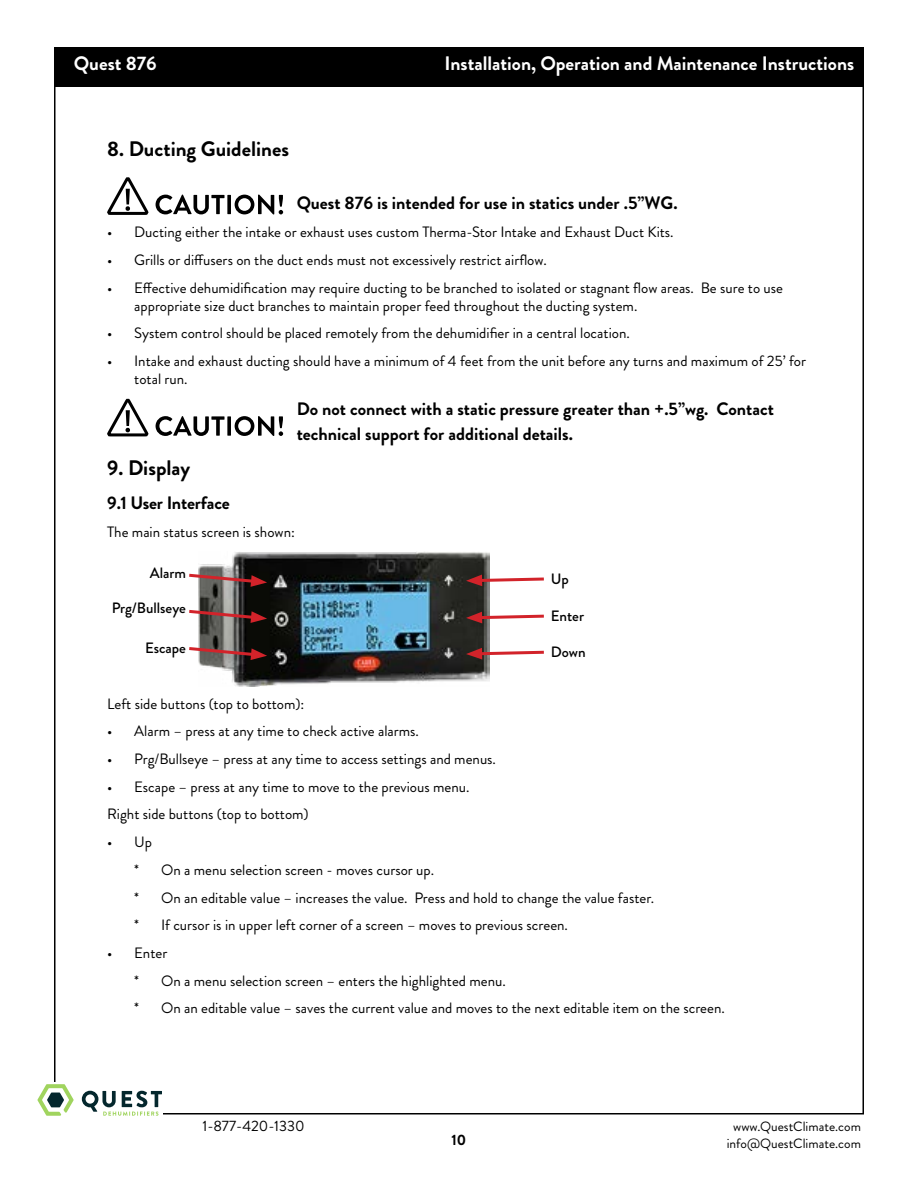
<style>
.page{position:relative;width:918px;height:1188px;background:#fff}
.page>*{position:absolute;margin:0;border:0;box-sizing:border-box;transform-origin:0 0}
.t1{font:700 21px "Brandon Grotesque";color:#000}
.t2{font:700 19.5px "Brandon Grotesque";color:#fff}
.t3{font:700 18px/25.2px "Brandon Grotesque";color:#000}
.t4{font:15px/27.8px "Brandon Grotesque";color:#000}
.t5{font:500 15px "Brandon Grotesque";color:#000}
.t6{font:700 15px "Brandon Grotesque";color:#000}
.t7{font:13.5px/16.2px "Brandon Grotesque";color:#000;text-align:center}
</style>
<div class="page">
<svg style="left:38px;top:1084px;width:36px;height:32px"></svg>
<svg style="left:82px;top:1091px;width:80px;height:25px"></svg>
<div style="left:54px;top:47px;width:810px;height:40px;background:#000"></div>
<svg style="left:156px;top:195px;width:127px;height:19px"></svg>
<svg style="left:107px;top:177px;width:42px;height:38px"></svg>
<svg style="left:156px;top:416px;width:127px;height:20px"></svg>
<svg style="left:107px;top:398px;width:42px;height:39px"></svg>
<img style="left:199px;top:552px;width:290px;height:134px">
<svg style="left:189px;top:572px;width:78px;height:15px"></svg>
<svg style="left:189px;top:608px;width:78px;height:15px"></svg>
<svg style="left:189px;top:645px;width:78px;height:15px"></svg>
<svg style="left:466px;top:648px;width:78px;height:12px"></svg>
<svg style="left:466px;top:612px;width:78px;height:11px"></svg>
<svg style="left:466px;top:575px;width:78px;height:11px"></svg>
<h2 class="t2" style="left:74px;top:50px;width:84px">Quest 876</h2>
<h2 class="t2" style="left:445px;top:50px;width:411px">Installation, Operation and Maintenance Instructions</h2>
<h1 class="t1" style="left:107px;top:135px;width:183px">8. Ducting Guidelines</h1>
<p class="t3" style="left:297px;top:191px;width:382px">Quest 876 is intended for use in statics under .5”WG.</p>
<p class="t4" style="left:107px;top:218px;width:568px">• Ducting either the intake or exhaust uses custom Therma-Stor Intake and Exhaust Duct Kits.</p>
<p class="t4" style="left:107px;top:246px;width:441px">• Grills or diffusers on the duct ends must not excessively restrict airflow.</p>
<p class="t4" style="left:134px;top:279px;width:650px;line-height:18px;text-indent:-27px">• Effective dehumidification may require ducting to be branched to isolated or stagnant flow areas. Be sure to use appropriate size duct branches to maintain proper feed throughout the ducting system.</p>
<p class="t4" style="left:107px;top:319px;width:524px">• System control should be placed remotely from the dehumidifier in a central location.</p>
<p class="t4" style="left:134px;top:352px;width:673px;line-height:18px;text-indent:-27px">• Intake and exhaust ducting should have a minimum of 4 feet from the unit before any turns and maximum of 25’ for total run.</p>
<p class="t3" style="left:297px;top:397px;width:479px">Do not connect with a static pressure greater than +.5”wg. Contact technical support for additional details.</p>
<h1 class="t1" style="left:107px;top:454px;width:85px">9. Display</h1>
<p class="t3" style="left:107px;top:491px;width:124px">9.1 User Interface</p>
<p class="t4" style="left:107px;top:518px;width:189px">The main status screen is shown:</p>
<p class="t5" style="left:150px;top:562px;width:38px">Alarm</p>
<p class="t5" style="left:112px;top:598px;width:76px">Prg/Bullseye</p>
<p class="t5" style="left:145px;top:638px;width:42px">Escape</p>
<p class="t5" style="left:551px;top:568px;width:19px">Up</p>
<p class="t5" style="left:551px;top:605px;width:35px">Enter</p>
<p class="t5" style="left:551px;top:641px;width:36px">Down</p>
<p class="t4" style="left:107px;top:690px;width:199px">Left side buttons (top to bottom):</p>
<p class="t4" style="left:107px;top:717px;width:313px">• Alarm – press at any time to check active alarms.</p>
<p class="t4" style="left:107px;top:745px;width:390px">• Prg/Bullseye – press at any time to access settings and menus.</p>
<p class="t4" style="left:107px;top:773px;width:364px">• Escape – press at any time to move to the previous menu.<br>Right side buttons (top to bottom)</p>
<p class="t4" style="left:134px;top:828px;width:522px;text-indent:-27px">• Up<br>* On a menu selection screen - moves cursor up.<br>* On an editable value – increases the value. Press and hold to change the value faster. * If cursor is in upper left corner of a screen – moves to previous screen.</p>
<p class="t4" style="left:134px;top:939px;width:592px;text-indent:-27px">• Enter<br>* On a menu selection screen – enters the highlighted menu.<br>* On an editable value – saves the current value and moves to the next editable item on the screen.</p>
<p class="t4" style="left:202px;top:1112px;width:104px">1-877-420-1330</p>
<p class="t6" style="left:452px;top:1129px;width:16px">10</p>
<p class="t7" style="left:727px;top:1119px;width:136px">www.QuestClimate.com info@QuestClimate.com</p>
</div>
